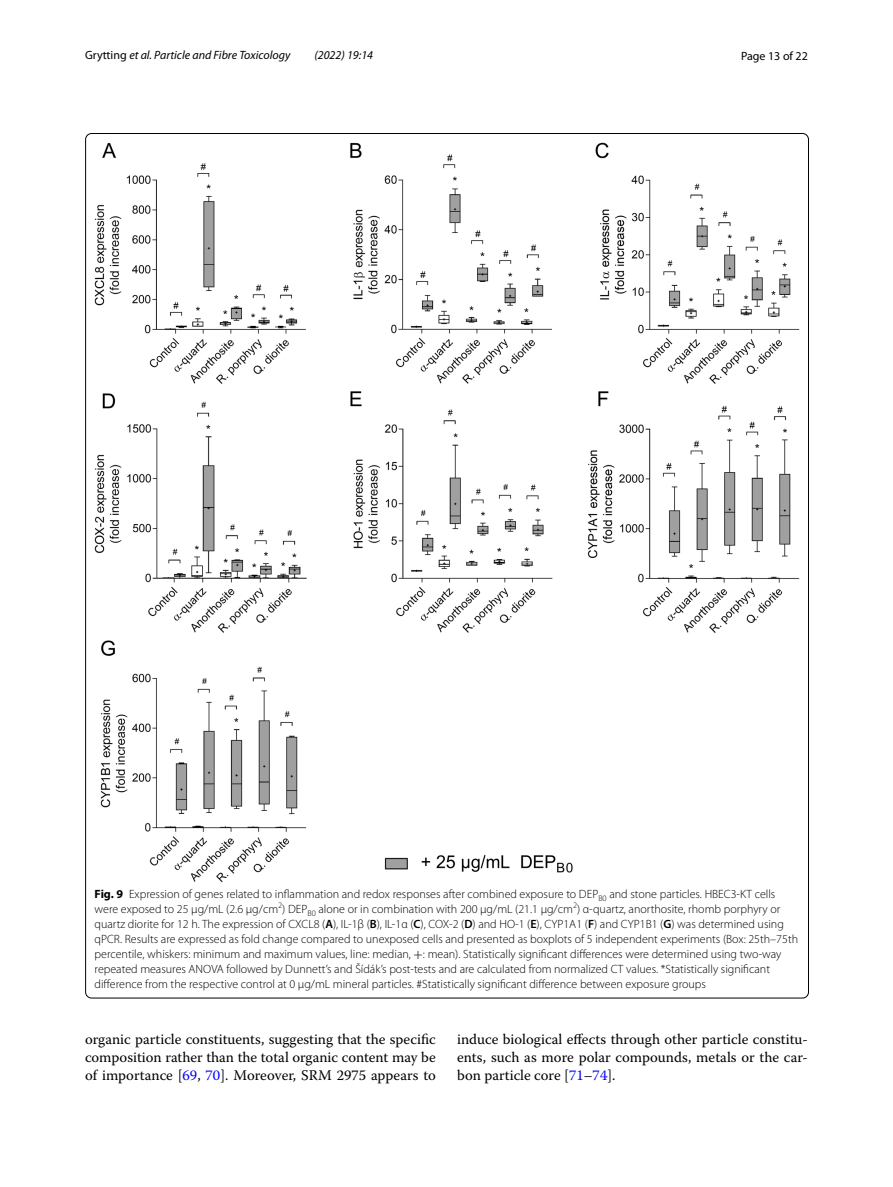
<style>
.page{position:relative;width:893px;height:1187px;background:#fff}
.page>*{position:absolute;margin:0;border:0;box-sizing:border-box;transform-origin:0 0}
.t1{font:14.7px/18px "Warnock Pro";color:#000;text-align:justify}
.t2{font:300 12px/15px "Myriad Pro";color:#000}
.t3{font:italic 12px "Myriad Pro";color:#000}
.t4{font:12px "Myriad Pro";color:#000}
.s1{font-style:normal}
.s2{font-weight:700}
.s3{font-weight:600}
.s4{font-family:"MTSY";font-weight:400}
.s5{color:#00f}
</style>
<div class="page">
<img style="left:94px;top:142px;width:706px;height:740px">
<p class="t3" style="left:85px;top:48px;width:207px"><span class="s1">Grytting</span> et al. Particle and Fibre Toxicology</p>
<p class="t3" style="left:314px;top:48px;width:60px">(2022) 19:14</p>
<p class="t4" style="left:741px;top:48px;width:68px">Page 13 of 22</p>
<p class="t2" style="left:95px;top:886px;width:705px"><span class="s2">Fig. 9</span> Expression of genes related to inflammation and redox responses after combined exposure to DEP<sub>B0</sub> and stone particles. HBEC3-KT cells were exposed to 25 μg/mL (2.6 μg/cm<sup>2</sup>) DEP<sub>B0</sub> alone or in combination with 200 μg/mL (21.1 μg/cm<sup>2</sup>) α-quartz, anorthosite, rhomb porphyry or quartz diorite for 12 h. The expression of CXCL8 (<span class="s3">A</span>), IL-1β (<span class="s3">B</span>), IL-1α (<span class="s3">C</span>), COX-2 (<span class="s3">D</span>) and HO-1 (<span class="s3">E</span>), CYP1A1 (<span class="s3">F</span>) and CYP1B1 (<span class="s3">G</span>) was determined using qPCR. Results are expressed as fold change compared to unexposed cells and presented as boxplots of 5 independent experiments (Box: 25th–75th percentile, whiskers: minimum and maximum values, line: median, <span class="s4">+</span>: mean). Statistically significant differences were determined using two-way repeated measures ANOVA followed by Dunnett’s and Šídák’s post-tests and are calculated from normalized CT values. *Statistically significant difference from the respective control at 0 μg/mL mineral particles. #Statistically significant difference between exposure groups</p>
<p class="t1" style="left:85px;top:1029px;width:352px">organic particle constituents, suggesting that the specific composition rather than the total organic content may be of importance [<span class="s5">69</span>, <span class="s5">70</span>]. Moreover, SRM 2975 appears to</p>
<p class="t1" style="left:457px;top:1029px;width:352px">induce biological effects through other particle constitu&shy;ents, such as more polar compounds, metals or the car&shy;bon particle core [<span class="s5">71</span>–<span class="s5">74</span>].</p>
</div>
